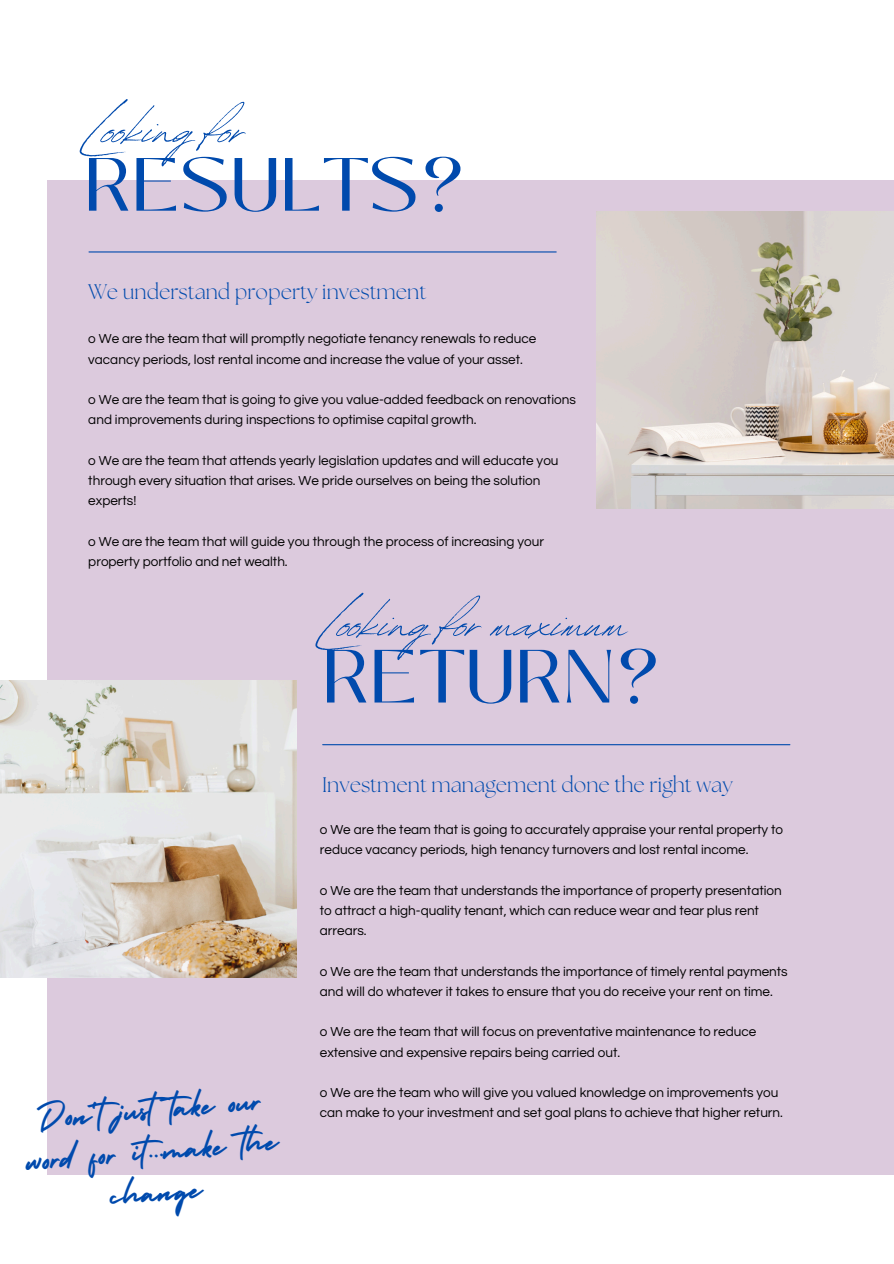
<style>
.page{position:relative;width:894px;height:1264px;background:#fff}
.page>*{position:absolute;margin:0;border:0;box-sizing:border-box;transform-origin:0 0}
.t1{font:75px "Black Mango";color:#004aad}
.t2{font:69.75px "Revive 80 Signature";color:#004aad}
.t3{font:42px/41.7px "Holiday";color:#004aad;text-align:center}
.t4{font:300 21px "The Seasons";color:#004aad}
.t5{font:13.5px/20.2px "Questrial";color:#000}
</style>
<div class="page">
<div style="left:47px;top:180px;width:846px;height:994px;background:#dccadd"></div>
<img style="left:0;top:680px;width:297px;height:297px">
<hr style="left:322px;top:744px;width:467px;height:1px;background:#004aad">
<img style="left:596px;top:211px;width:297px;height:297px">
<hr style="left:89px;top:251px;width:467px;height:1px;background:#004aad">
<p class="t2" style="left:84px;top:77px;width:163px">Looking for</p>
<p class="t1" style="left:84px;top:128px;width:381px">RESULTS?</p>
<p class="t4" style="left:88px;top:282px;width:339px">We understand property investment</p>
<p class="t5" style="left:88px;top:329px;width:449px">o We are the team that will promptly negotiate tenancy renewals to reduce vacancy periods, lost rental income and increase the value of your asset.</p>
<p class="t5" style="left:88px;top:390px;width:489px">o We are the team that is going to give you value-added feedback on renovations and improvements during inspections to optimise capital growth.</p>
<p class="t5" style="left:88px;top:450px;width:471px">o We are the team that attends yearly legislation updates and will educate you through every situation that arises. We pride ourselves on being the solution experts!</p>
<p class="t5" style="left:88px;top:531px;width:457px">o We are the team that will guide you through the process of increasing your property portfolio and net wealth.</p>
<p class="t2" style="left:320px;top:570px;width:308px">Looking for maximum</p>
<p class="t1" style="left:322px;top:620px;width:338px">RETURN?</p>
<p class="t3" style="left:34px;top:1093px;width:228px;rotate:-5deg">Don't just take our</p>
<p class="t3" style="left:26px;top:1135px;width:252px;rotate:-5deg">word for it...make the change</p>
<p class="t4" style="left:322px;top:774px;width:412px">Investment management done the right way</p>
<p class="t5" style="left:320px;top:819px;width:464px">o We are the team that is going to accurately appraise your rental property to reduce vacancy periods, high tenancy turnovers and lost rental income.</p>
<p class="t5" style="left:320px;top:880px;width:463px">o We are the team that understands the importance of property presentation to attract a high-quality tenant, which can reduce wear and tear plus rent arrears.</p>
<p class="t5" style="left:320px;top:961px;width:469px">o We are the team that understands the importance of timely rental payments and will do whatever it takes to ensure that you do receive your rent on time.</p>
<p class="t5" style="left:320px;top:1022px;width:438px">o We are the team that will focus on preventative maintenance to reduce extensive and expensive repairs being carried out.</p>
<p class="t5" style="left:320px;top:1082px;width:460px">o We are the team who will give you valued knowledge on improvements you</p>
<p class="t5" style="left:320px;top:1103px;width:464px">can make to your investment and set goal plans to achieve that higher return.</p>
</div>
